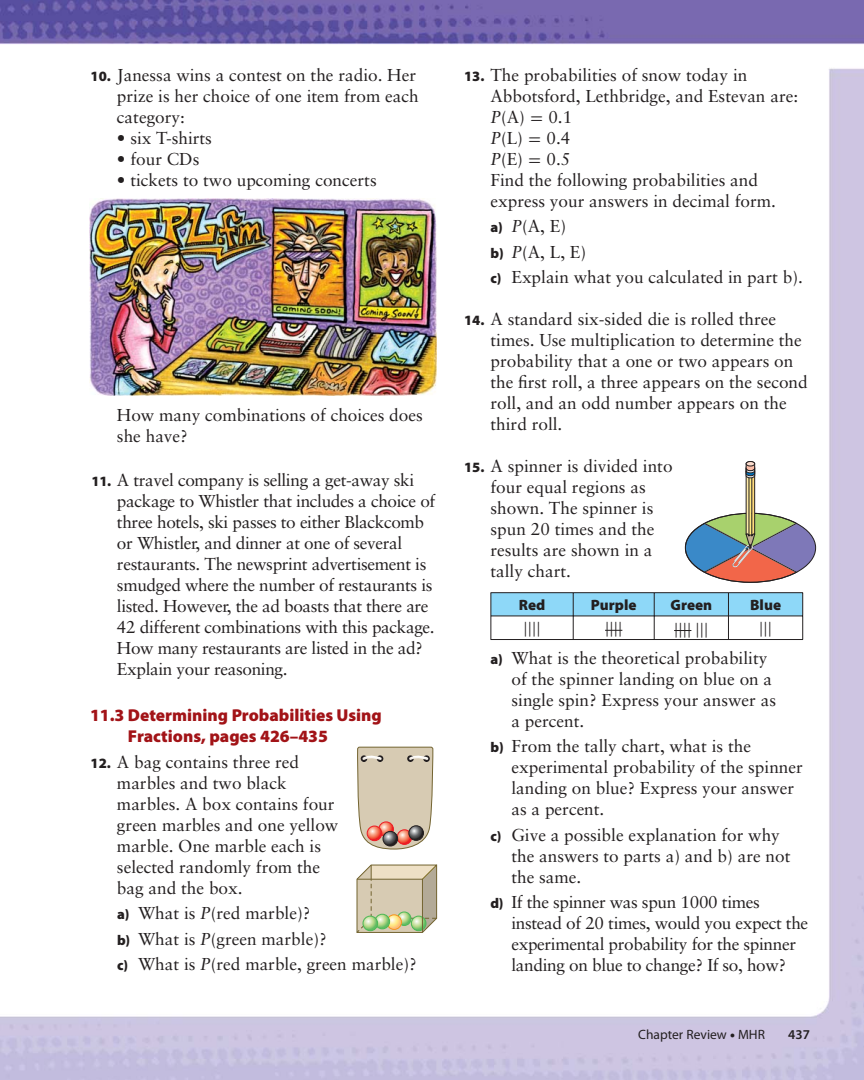
<style>
.page{position:relative;width:864px;height:1080px;background:#fff}
.page>*{position:absolute;margin:0;border:0;box-sizing:border-box;transform-origin:0 0}
.t1{font:17.25px/21px "Sabon";color:#231f20}
.t2{font:17.25px/21px "Sabon";letter-spacing:-.02em;color:#231f20}
.t3{font:900 17.25px/21px "Myriad Pro";color:#a21317}
.t4{font:900 15px "Myriad Pro";color:#231f20}
.t5{font:15px "Uni Math";color:#231f20}
.t6{font:13.5px "Myriad Pro";color:#231f20}
.t7{font:600 13.5px "Myriad Pro";color:#231f20}
.s1{font-family:"Myriad Pro";font-weight:900;font-size:14.25px}
.s2{font-style:italic}
.s3{font-family:"Uni Math"}
.s4{font-weight:900}
</style>
<div class="page">
<img style="left:0;top:0;width:864px;height:1080px">
<img style="left:90px;top:199px;width:347px;height:197px">
<hr style="left:490px;top:639px;width:313px;height:1px;background:#231f20">
<hr style="left:490px;top:592px;width:83px;height:1px;background:#231f20">
<hr style="left:573px;top:592px;width:81px;height:1px;background:#231f20">
<hr style="left:654px;top:592px;width:74px;height:1px;background:#231f20">
<hr style="left:728px;top:592px;width:75px;height:1px;background:#231f20">
<svg style="left:490px;top:593px;width:313px;height:46px"></svg>
<svg style="left:357px;top:747px;width:77px;height:103px;background:#d4c9b3"></svg>
<svg style="left:379px;top:822px;width:14px;height:15px"></svg>
<div style="left:378px;top:822px;width:16px;height:15px;border:1px solid #ed1c24;border-radius:50%"></div>
<svg style="left:397px;top:830px;width:15px;height:14px"></svg>
<div style="left:397px;top:829px;width:15px;height:16px;border:1px solid #ed1c24;border-radius:50%"></div>
<svg style="left:383px;top:831px;width:15px;height:15px"></svg>
<div style="left:383px;top:831px;width:15px;height:15px;border:1px solid #231f20;border-radius:50%"></div>
<svg style="left:367px;top:826px;width:15px;height:15px"></svg>
<div style="left:367px;top:826px;width:15px;height:15px;border:1px solid #ed1c24;border-radius:50%"></div>
<svg style="left:409px;top:826px;width:14px;height:14px"></svg>
<div style="left:408px;top:825px;width:16px;height:16px;border:1px solid #231f20;border-radius:50%"></div>
<svg style="left:356px;top:864px;width:81px;height:70px;background:#cac5a5"></svg>
<svg style="left:685px;top:461px;width:131px;height:122px"></svg>
<p class="t1" style="left:117px;top:66px;width:303px;text-indent:-26px"><span class="s1">10.</span> Janessa wins a contest on the radio. Her prize is her choice of one item from each category:</p>
<p class="t1" style="left:117px;top:129px;width:97px">• six T-shirts</p>
<p class="t1" style="left:117px;top:150px;width:84px">• four CDs</p>
<p class="t1" style="left:117px;top:171px;width:261px">• tickets to two upcoming concerts</p>
<p class="t1" style="left:117px;top:406px;width:307px">How many combinations of choices does she have?</p>
<p class="t2" style="left:117px;top:471px;width:320px;text-indent:-26px"><span class="s1">11.</span> A travel company is selling a get-away ski package to Whistler that includes a choice of three hotels, ski passes to either Blackcomb or Whistler, and dinner at one of several restaurants. The newsprint advertisement is smudged where the number of restaurants is listed. However, the ad boasts that there are 42 different combinations with this package.<br>How many restaurants are listed in the ad?<br>Explain your reasoning.</p>
<p class="t3" style="left:128px;top:707px;width:255px;text-indent:-38px">11.3 Determining Probabilities Using<br>Fractions, pages 426–435</p>
<p class="t1" style="left:117px;top:753px;width:223px;text-indent:-26px"><span class="s1">12.</span> A bag contains three red marbles and two black marbles. A box contains four green marbles and one yellow marble. One marble each is selected randomly from the bag and the box.</p>
<p class="t1" style="left:117px;top:902px;width:301px;line-height:25.5px"><span class="s1">a)</span> What is <span class="s2">P</span>(red marble)?<br><span class="s1">b)</span> What is <span class="s2">P</span>(green marble)?<br><span class="s1">c)</span> What is <span class="s2">P</span>(red marble, green marble)?</p>
<p class="t1" style="left:490px;top:66px;width:309px;text-indent:-26px"><span class="s1">13.</span> The probabilities of snow today in<br>Abbotsford, Lethbridge, and Estevan are:<br><span class="s2">P</span>(A) <span class="s3">=</span> 0.1<br><span class="s2">P</span>(L) <span class="s3">=</span> 0.4<br><span class="s2">P</span>(E) <span class="s3">=</span> 0.5<br>Find the following probabilities and express your answers in decimal form.</p>
<p class="t1" style="left:490px;top:215px;width:314px;line-height:25.5px"><span class="s1">a)</span> <span class="s2">P</span>(A, E)<br><span class="s1">b)</span> <span class="s2">P</span>(A, L, E)<br><span class="s1">c)</span> Explain what you calculated in part b).</p>
<p class="t1" style="left:490px;top:310px;width:319px;text-indent:-26px"><span class="s1">14.</span> A standard six-sided die is rolled three times. Use multiplication to determine the probability that a one or two appears on the first roll, a three appears on the second roll, and an odd number appears on the third roll.</p>
<p class="t1" style="left:490px;top:457px;width:184px;text-indent:-26px"><span class="s1">15.</span> A spinner is divided into four equal regions as shown. The spinner is spun 20 times and the results are shown in a tally chart.</p>
<p class="t4" style="left:519px;top:599px;width:28px">Red</p>
<p class="t4" style="left:591px;top:599px;width:47px">Purple</p>
<p class="t4" style="left:671px;top:599px;width:43px">Green</p>
<p class="t4" style="left:750px;top:599px;width:32px">Blue</p>
<p class="t5" style="left:523px;top:623px;width:19px">||||</p>
<p class="t5" style="left:605px;top:623px;width:19px">||||</p>
<p class="t5" style="left:674px;top:623px;width:36px">|||| |||</p>
<p class="t5" style="left:759px;top:623px;width:14px">|||</p>
<p class="t1" style="left:511px;top:649px;width:266px;text-indent:-21px"><span class="s1">a)</span> What is the theoretical probability of the spinner landing on blue on a single spin? Express your answer as a percent.</p>
<p class="t1" style="left:512px;top:737px;width:293px;text-indent:-21px"><span class="s1">b)</span> From the tally chart, what is the experimental probability of the spinner landing on blue? Express your answer as a percent.</p>
<p class="t1" style="left:511px;top:826px;width:280px;text-indent:-21px"><span class="s1">c)</span> Give a possible explanation for why the answers to parts a) and b) are not the same.</p>
<p class="t2" style="left:512px;top:893px;width:298px;text-indent:-21px"><span class="s1">d)</span> If the spinner was spun 1000 times instead of 20 times, would you expect the experimental probability for the spinner landing on blue to change? If so, how?</p>
<p class="t6" style="left:638px;top:1030px;width:128px">Chapter Review <span class="s4">•</span> MHR</p>
<p class="t7" style="left:788px;top:1030px;width:23px">437</p>
</div>
